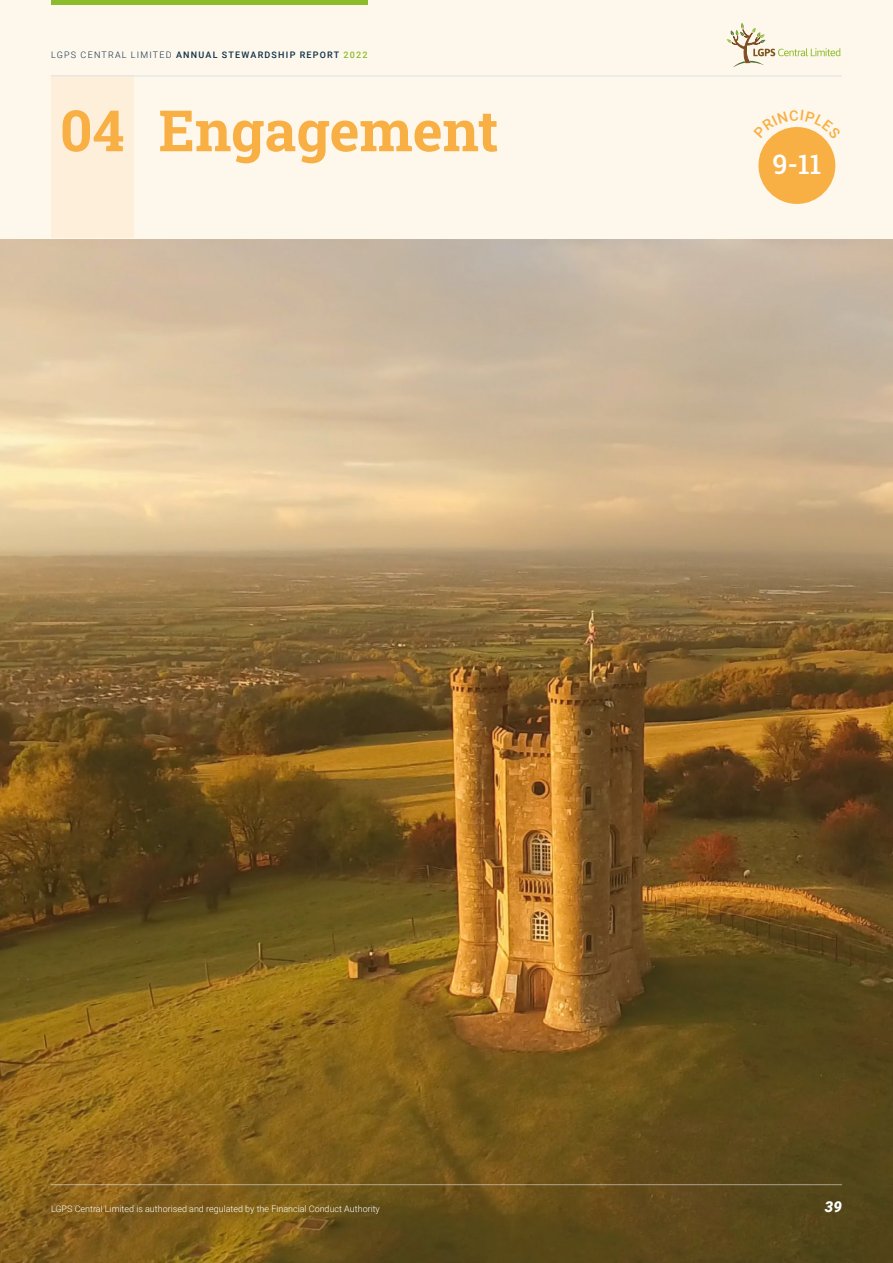
<style>
.page{position:relative;width:893px;height:1263px;background:#fff}
.page>*{position:absolute;margin:0;border:0;box-sizing:border-box;transform-origin:0 0}
.t1{font:700 57px "Roboto Slab";color:#f8af44}
.t2{font:500 26.85px "Roboto Slab";color:#fff}
.t3{font:italic 900 15px "Roboto";color:#fff}
.t4{font:300 9px "Roboto";color:#fff}
.t5{font:500 9px "Roboto";letter-spacing:.135em;color:#0d3047}
.s1{font-weight:300}
.s2{color:#8bbc2b}
</style>
<div class="page">
<img style="left:0;top:238px;width:893px;height:1025px">
<div style="left:0;top:0;width:893px;height:238px;background:#fef7ec"></div>
<div style="left:51px;top:76px;width:83px;height:162px;background:#feefda"></div>
<div style="left:758px;top:127px;width:77px;height:77px;background:#f8af44;border-radius:50%"></div>
<hr style="left:51px;top:1184px;width:791px;height:1px;background:#fff">
<hr style="left:51px;top:76px;width:791px;height:1px;background:#dde2e5">
<svg style="left:727px;top:23px;width:113px;height:44px"></svg>
<div style="left:51px;top:0;width:316px;height:5px;background:#8bbc2b"></div>
<svg style="left:769px;top:127px;width:56px;height:12px"></svg>
<p class="t5" style="left:51px;top:48px;width:318px"><span class="s1">LGPS CENTRAL LIMITED</span> ANNUAL STEWARDSHIP REPORT <span class="s2">2022</span></p>
<h1 class="t1" style="left:60px;top:91px;width:440px">04 Engagement</h1>
<h2 class="t2" style="left:772px;top:145px;width:50px">9-11</h2>
<p class="t4" style="left:51px;top:1202px;width:330px">LGPS Central Limited is authorised and regulated by the Financial Conduct Authority</p>
<h3 class="t3" style="left:825px;top:1196px;width:18px">39</h3>
</div>
